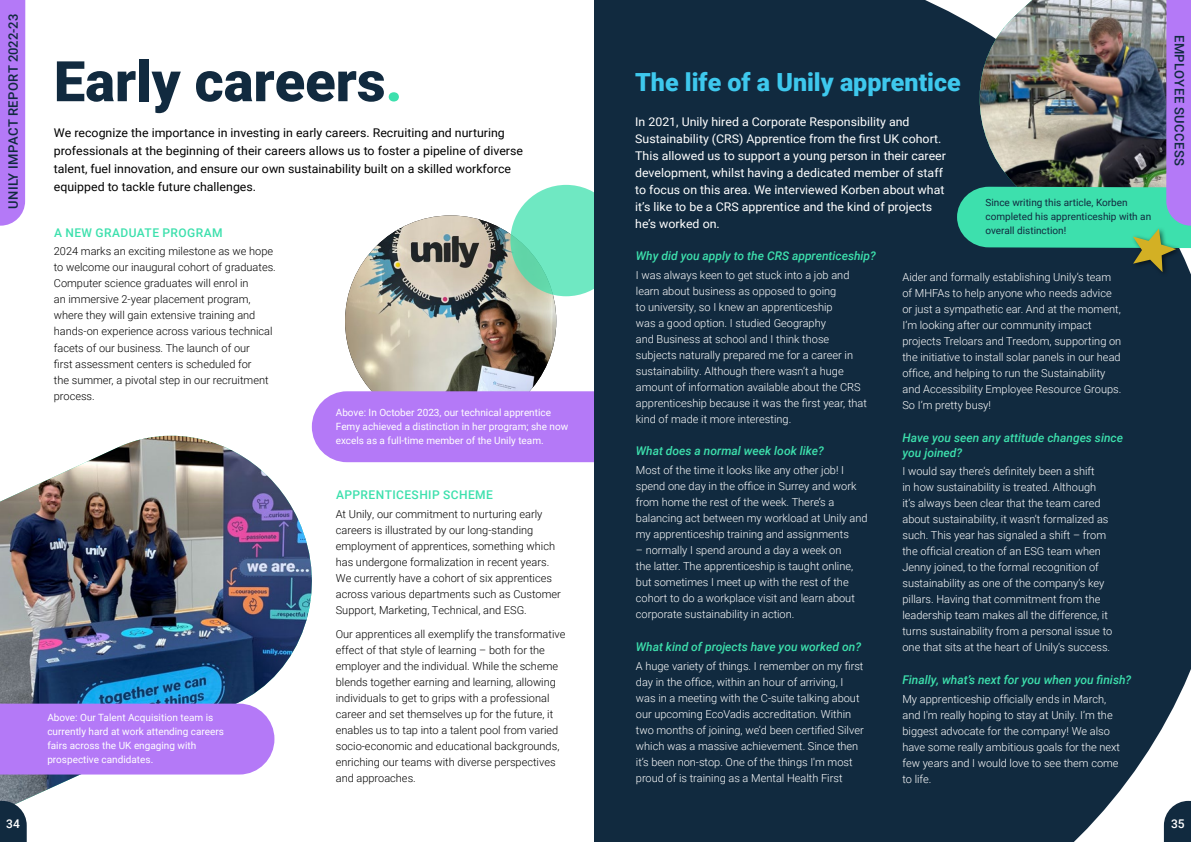
<style>
.page{position:relative;width:1191px;height:842px;background:#fff}
.page>*{position:absolute;margin:0;border:0;box-sizing:border-box;transform-origin:0 0}
.t1{font:900 56px "Roboto";color:#112a3f}
.t2{font:900 25px "Roboto";color:#3ec8ed}
.t3{font:500 13px "Roboto";letter-spacing:.035em;color:#112a3f}
.t4{font:12px/17px "Roboto";color:#fff}
.t5{font:12px/18px "Roboto";color:#000}
.t6{font:italic 500 12px/15px "Roboto";color:#3de0ad}
.t7{font:500 12px "Roboto";letter-spacing:.035em;color:#3de0ad}
.t8{font:500 12px "Roboto";color:#fff}
.t9{font:300 11px/16px "Roboto";color:#fff}
.t10{font:300 11px/16px "Roboto";color:#000}
.t11{font:10px/14px "Roboto";color:#fff}
.t12{font:10px/14px "Roboto";color:#112a3f}
.s1{color:#3de0ad}
</style>
<div class="page">
<div style="left:0;top:0;width:25px;height:226px;background:#b479f7"></div>
<img style="left:0;top:436px;width:312px;height:365px">
<div style="left:0;top:704px;width:274px;height:70px;background:#b479f7"></div>
<img style="left:345px;top:215px;width:211px;height:212px;border-radius:106px">
<div style="left:312px;top:391px;width:283px;height:71px;background:#b479f7"></div>
<svg style="left:510px;top:185px;width:112px;height:111px;background:#6ce3bd"></svg>
<svg style="left:0;top:801px;width:27px;height:41px"></svg>
<div style="left:595px;top:0;width:596px;height:842px;background:#112a3f"></div>
<svg style="left:1163px;top:801px;width:28px;height:41px"></svg>
<div style="left:1130px;top:226px;width:51px;height:52px;background:#112a3f"></div>
<img style="left:957px;top:0;width:234px;height:272px">
<p class="t3" style="left:4px;top:209px;width:197px;rotate:-90deg">UNILY IMPACT REPORT 2022-23</p>
<h1 class="t1" style="left:54px;top:42px;width:350px">Early careers<span class="s1">.</span></h1>
<p class="t5" style="left:54px;top:124px;width:470px">We recognize the importance in investing in early careers. Recruiting and nurturing professionals at the beginning of their careers allows us to foster a pipeline of diverse talent, fuel innovation, and ensure our own sustainability built on a skilled workforce equipped to tackle future challenges.</p>
<p class="t7" style="left:54px;top:224px;width:170px">A NEW GRADUATE PROGRAM</p>
<p class="t10" style="left:54px;top:243px;width:223px">2024 marks an exciting milestone as we hope to welcome our inaugural cohort of graduates.<br>Computer science graduates will enrol in<br>an immersive 2-year placement program, where they will gain extensive training and hands-on experience across various technical facets of our business. The launch of our<br>first assessment centers is scheduled for<br>the summer, a pivotal step in our recruitment process.</p>
<p class="t11" style="left:47px;top:710px;width:178px">Above: Our Talent Acquisition team is currently hard at work attending careers fairs across the UK engaging with prospective candidates.</p>
<p class="t11" style="left:336px;top:405px;width:234px">Above: In October 2023, our technical apprentice<br>Femy achieved a distinction in her program; she now excels as a full-time member of the Unily team.</p>
<p class="t7" style="left:336px;top:486px;width:158px">APPRENTICESHIP SCHEME</p>
<p class="t10" style="left:336px;top:505px;width:226px">At Unily, our commitment to nurturing early careers is illustrated by our long-standing employment of apprentices, something which has undergone formalization in recent years.<br>We currently have a cohort of six apprentices across various departments such as Customer Support, Marketing, Technical, and ESG.</p>
<p class="t10" style="left:336px;top:626px;width:231px">Our apprentices all exemplify the transformative effect of that style of learning – both for the employer and the individual. While the scheme blends together earning and learning, allowing individuals to get to grips with a professional career and set themselves up for the future, it enables us to tap into a talent pool from varied socio-economic and educational backgrounds, enriching our teams with diverse perspectives and approaches.</p>
<h2 class="t2" style="left:635px;top:65px;width:327px">The life of a Unily apprentice</h2>
<p class="t4" style="left:635px;top:113px;width:312px">In 2021, Unily hired a Corporate Responsibility and Sustainability (CRS) Apprentice from the first UK cohort.<br>This allowed us to support a young person in their career development, whilst having a dedicated member of staff to focus on this area. We interviewed Korben about what it’s like to be a CRS apprentice and the kind of projects he’s worked on.</p>
<p class="t12" style="left:985px;top:195px;width:167px">Since writing this article, Korben completed his apprenticeship with an overall distinction!</p>
<p class="t6" style="left:636px;top:248px;width:241px">Why did you apply to the CRS apprenticeship?</p>
<p class="t9" style="left:636px;top:266px;width:233px">I was always keen to get stuck into a job and learn about business as opposed to going<br>to university, so I knew an apprenticeship<br>was a good option. I studied Geography<br>and Business at school and I think those subjects naturally prepared me for a career in sustainability. Although there wasn’t a huge amount of information available about the CRS apprenticeship because it was the first year, that kind of made it more interesting.</p>
<p class="t6" style="left:636px;top:443px;width:190px">What does a normal week look like?</p>
<p class="t9" style="left:636px;top:462px;width:233px">Most of the time it looks like any other job! I spend one day in the office in Surrey and work from home the rest of the week. There’s a balancing act between my workload at Unily and my apprenticeship training and assignments</p>
<p class="t9" style="left:636px;top:542px;width:220px">– normally I spend around a day a week on the latter. The apprenticeship is taught online, but sometimes I meet up with the rest of the cohort to do a workplace visit and learn about corporate sustainability in action.</p>
<p class="t6" style="left:636px;top:639px;width:227px">What kind of projects have you worked on?</p>
<p class="t9" style="left:636px;top:657px;width:229px">A huge variety of things. I remember on my first day in the office, within an hour of arriving, I was in a meeting with the C-suite talking about our upcoming EcoVadis accreditation. Within two months of joining, we’d been certified Silver which was a massive achievement. Since then it’s been non-stop. One of the things I'm most proud of is training as a Mental Health First</p>
<p class="t9" style="left:902px;top:269px;width:220px">Aider and formally establishing Unily’s team of MHFAs to help anyone who needs advice or just a sympathetic ear. And at the moment, I’m looking after our community impact projects Treloars and Treedom, supporting on the initiative to install solar panels in our head office, and helping to run the Sustainability and Accessibility Employee Resource Groups.<br>So I’m pretty busy!</p>
<p class="t6" style="left:902px;top:429px;width:222px">Have you seen any attitude changes since you joined?</p>
<p class="t9" style="left:902px;top:463px;width:211px">I would say there’s definitely been a shift<br>in how sustainability is treated. Although<br>it’s always been clear that the team cared about sustainability, it wasn’t formalized as such. This year has signaled a shift – from the official creation of an ESG team when Jenny joined, to the formal recognition of sustainability as one of the company’s key pillars. Having that commitment from the leadership team makes all the difference, it turns sustainability from a personal issue to one that sits at the heart of Unily’s success.</p>
<p class="t6" style="left:902px;top:672px;width:230px">Finally, what’s next for you when you finish?</p>
<p class="t9" style="left:902px;top:691px;width:219px">My apprenticeship officially ends in March, and I'm really hoping to stay at Unily. I’m the biggest advocate for the company! We also have some really ambitious goals for the next few years and I would love to see them come to life.</p>
<p class="t3" style="left:1188px;top:35px;width:132px;rotate:90deg">EMPLOYEE SUCCESS</p>
<p class="t8" style="left:6px;top:815px;width:15px">34</p>
<p class="t8" style="left:1171px;top:815px;width:15px">35</p>
</div>
